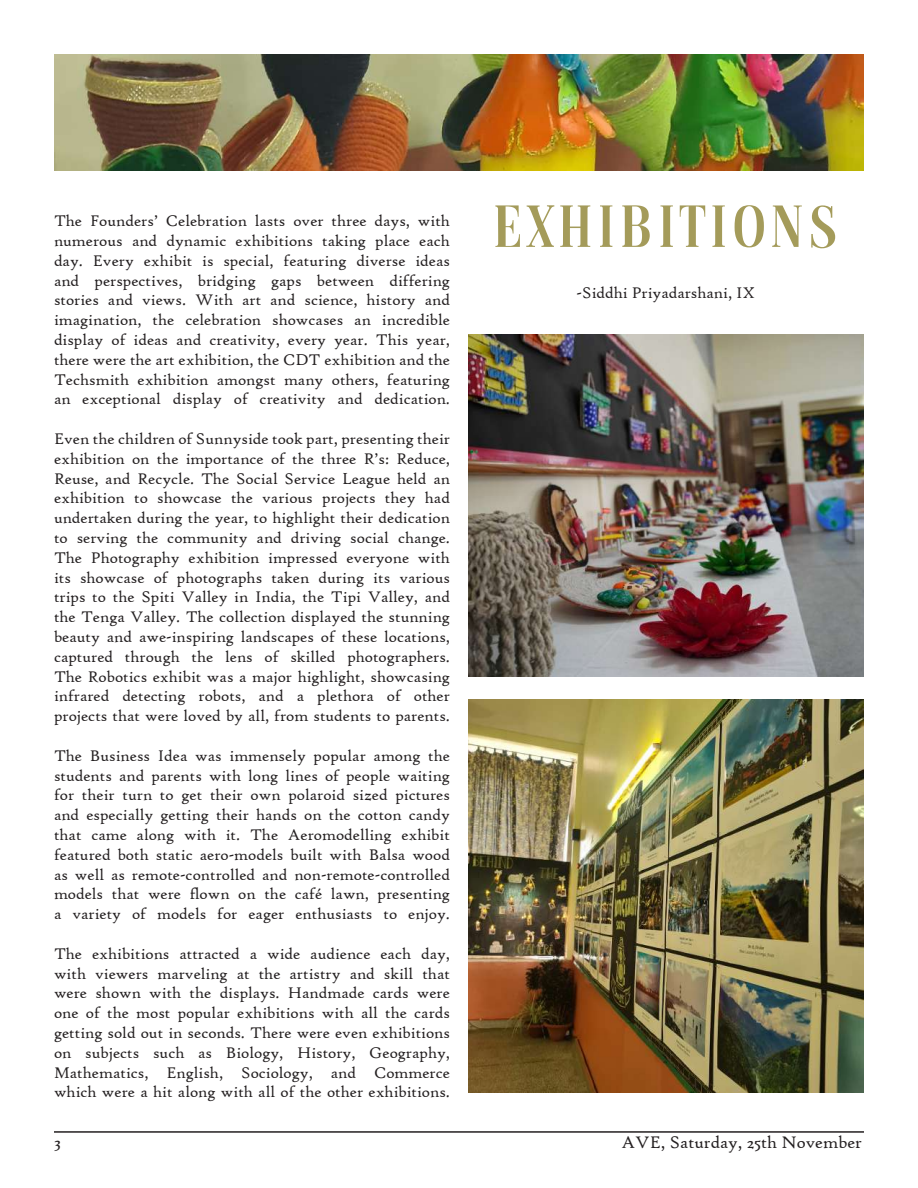
<style>
.page{position:relative;width:918px;height:1188px;background:#fff}
.page>*{position:absolute;margin:0;border:0;box-sizing:border-box;transform-origin:0 0}
.t1{font:700 60px "Magazine";color:#a49b5a}
.t2{font:18px "High Tower Text";color:#231f20}
.t3{font:16.5px/19.8px "High Tower Text";color:#231f20;text-align:justify}
</style>
<div class="page">
<hr style="left:54px;top:1131px;width:810px;height:2px;background:#231f20">
<img style="left:54px;top:54px;width:810px;height:116px">
<img style="left:468px;top:334px;width:396px;height:342px">
<img style="left:468px;top:699px;width:396px;height:393px">
<p class="t3" style="left:54px;top:211px;width:398px">The Founders’ Celebration lasts over three days, with numerous and dynamic exhibitions taking place each day. Every exhibit is special, featuring diverse ideas and perspectives, bridging gaps between differing stories and views. With art and science, history and imagination, the celebration showcases an incredible display of ideas and creativity, every year. This year, there were the art exhibition, the CDT exhibition and the Techsmith exhibition amongst many others, featuring an exceptional display of creativity and dedication.</p>
<p class="t3" style="left:54px;top:429px;width:398px">Even the children of Sunnyside took part, presenting their exhibition on the importance of the three R’s: Reduce, Reuse, and Recycle. The Social Service League held an exhibition to showcase the various projects they had undertaken during the year, to highlight their dedication to serving the community and driving social change.<br>The Photography exhibition impressed everyone with its showcase of photographs taken during its various trips to the Spiti Valley in India, the Tipi Valley, and the Tenga Valley. The collection displayed the stunning beauty and awe-inspiring landscapes of these locations, captured through the lens of skilled photographers.<br>The Robotics exhibit was a major highlight, showcasing infrared detecting robots, and a plethora of other projects that were loved by all, from students to parents.</p>
<p class="t3" style="left:54px;top:746px;width:398px">The Business Idea was immensely popular among the students and parents with long lines of people waiting for their turn to get their own polaroid sized pictures and especially getting their hands on the cotton candy that came along with it. The Aeromodelling exhibit featured both static aero-models built with Balsa wood as well as remote-controlled and non-remote-controlled models that were flown on the café lawn, presenting a variety of models for eager enthusiasts to enjoy.</p>
<p class="t3" style="left:54px;top:944px;width:398px">The exhibitions attracted a wide audience each day, with viewers marveling at the artistry and skill that were shown with the displays. Handmade cards were one of the most popular exhibitions with all the cards getting sold out in seconds. There were even exhibitions on subjects such as Biology, History, Geography, Mathematics, English, Sociology, and Commerce which were a hit along with all of the other exhibitions.</p>
<h1 class="t1" style="left:492px;top:205px;width:350px">EXHIBITIONS</h1>
<p class="t3" style="left:577px;top:282px;width:180px">-Siddhi Priyadarshani, IX</p>
<p class="t2" style="left:54px;top:1132px;width:8px">3</p>
<p class="t2" style="left:621px;top:1132px;width:242px">AVE, Saturday, 25th November</p>
</div>
